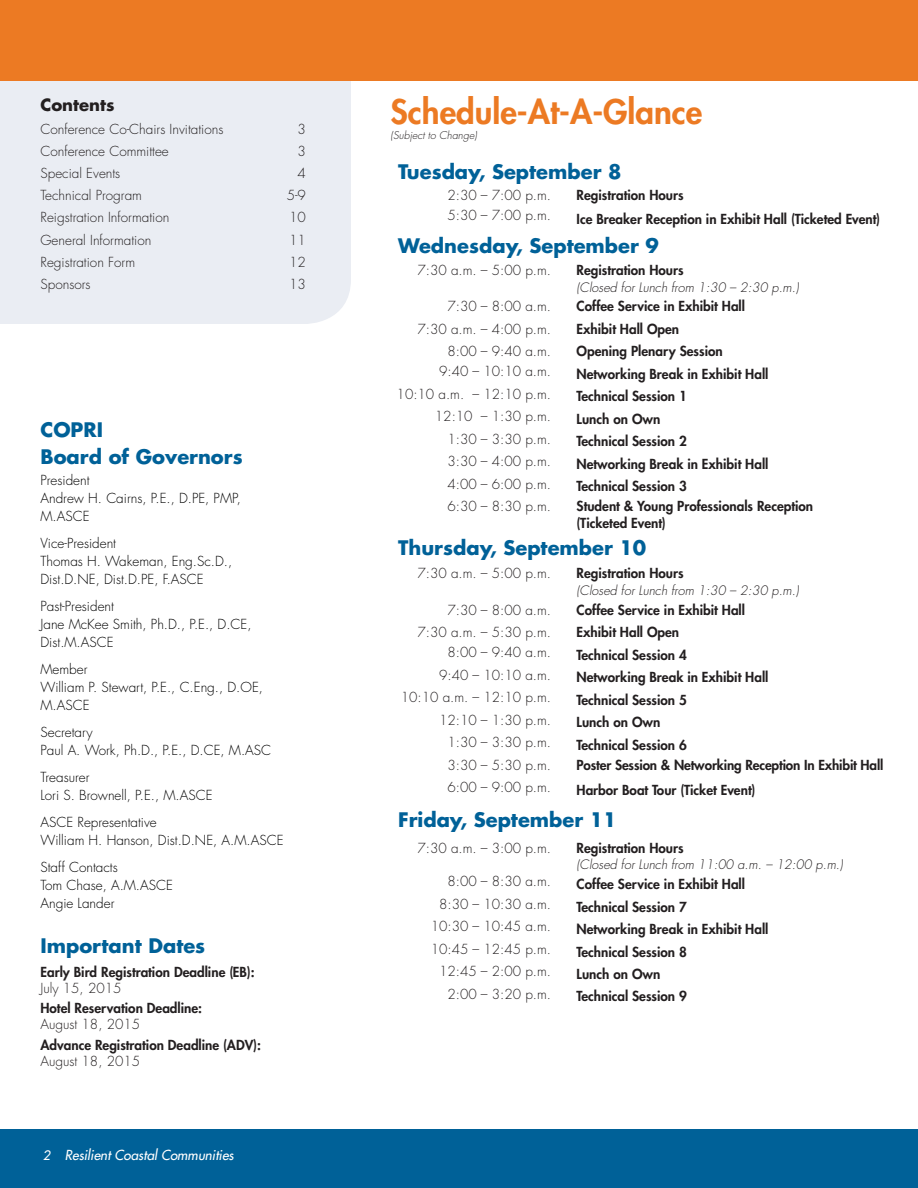
<style>
.page{position:relative;width:918px;height:1188px;background:#fff}
.page>*{position:absolute;margin:0;border:0;box-sizing:border-box;transform-origin:0 0}
.t1{font:800 33px "Futura Std";color:#ec7a23}
.t2{font:700 19.5px/27px "Futura Std";color:#006198}
.t3{font:700 16.5px "Futura Std";color:#231f20}
.t4{font:800 13.5px/16.5px "Futura Std";color:#231f20}
.t5{font:300 13.5px "Futura Std";color:#231f20}
.t6{font:300 13.5px/18px "Futura Std";color:#000}
.t7{font:italic 500 13.5px "Futura Std";color:#fff}
.t8{font:italic 300 12.75px "Futura Std";color:#231f20}
.t9{font:italic 300 10.5px "Futura Std";color:#231f20}
.s1{font-size:12.75px}
</style>
<div class="page">
<div style="left:0;top:81px;width:351px;height:243px;background:#eaedf3"></div>
<div style="left:0;top:0;width:918px;height:81px;background:#ec7a23"></div>
<div style="left:0;top:1129px;width:918px;height:59px;background:#006198"></div>
<p class="t3" style="left:40px;top:94px;width:76px">Contents</p>
<p class="t5" style="left:40px;top:121px;width:184px">Conference Co-Chairs Invitations</p>
<p class="t5" style="left:298px;top:121px;width:10px">3</p>
<p class="t5" style="left:40px;top:143px;width:130px">Conference Committee</p>
<p class="t5" style="left:298px;top:143px;width:10px">3</p>
<p class="t5" style="left:40px;top:165px;width:81px">Special Events</p>
<p class="t5" style="left:298px;top:165px;width:10px">4</p>
<p class="t5" style="left:40px;top:187px;width:103px">Technical Program</p>
<p class="t5" style="left:287px;top:187px;width:21px">5-9</p>
<p class="t5" style="left:40px;top:209px;width:130px">Reigstration Information</p>
<p class="t5" style="left:289px;top:209px;width:18px">10</p>
<p class="t5" style="left:40px;top:231px;width:112px">General Information</p>
<p class="t5" style="left:289px;top:231px;width:18px">11</p>
<p class="t5" style="left:40px;top:254px;width:96px">Registration Form</p>
<p class="t5" style="left:289px;top:254px;width:18px">12</p>
<p class="t5" style="left:40px;top:276px;width:52px">Sponsors</p>
<p class="t5" style="left:289px;top:276px;width:18px">13</p>
<h2 class="t2" style="left:40px;top:416px;width:204px">COPRI<br>Board of Governors</h2>
<p class="t6" style="left:40px;top:472px;width:202px">President<br>Andrew H. Cairns, P.E., D.PE, PMP,<br>M.ASCE</p>
<p class="t6" style="left:40px;top:535px;width:193px">Vice-President<br>Thomas H. Wakeman, Eng.Sc.D.,<br>Dist.D.NE, Dist.D.PE, F.ASCE</p>
<p class="t6" style="left:40px;top:598px;width:213px">Past-President<br>Jane McKee Smith, Ph.D., P.E., D.CE,<br>Dist.M.ASCE</p>
<p class="t6" style="left:40px;top:661px;width:224px">Member<br>William P. Stewart, P.E., C.Eng., D.OE,<br>M.ASCE</p>
<p class="t6" style="left:40px;top:724px;width:232px">Secretary<br>Paul A. Work, Ph.D., P.E., D.CE, M.ASC</p>
<p class="t6" style="left:40px;top:769px;width:174px">Treasurer<br>Lori S. Brownell, P.E., M.ASCE</p>
<p class="t6" style="left:40px;top:814px;width:245px">ASCE Representative<br>William H. Hanson, Dist.D.NE, A.M.ASCE</p>
<p class="t6" style="left:40px;top:859px;width:134px">Staff Contacts<br>Tom Chase, A.M.ASCE<br>Angie Lander</p>
<h2 class="t2" style="left:40px;top:932px;width:166px">Important Dates</h2>
<p class="t4" style="left:40px;top:963px;width:216px">Early Bird Registration Deadline (EB):</p>
<p class="t5" style="left:40px;top:980px;width:82px">July 15, 2015</p>
<p class="t4" style="left:40px;top:1000px;width:163px">Hotel Reservation Deadline:</p>
<p class="t5" style="left:40px;top:1016px;width:101px">August 18, 2015</p>
<p class="t4" style="left:40px;top:1037px;width:222px">Advance Registration Deadline (ADV):</p>
<p class="t5" style="left:40px;top:1053px;width:101px">August 18, 2015</p>
<p class="t7" style="left:43px;top:1146px;width:193px"><span class="s1">2</span> Resilient Coastal Communities</p>
<h1 class="t1" style="left:391px;top:91px;width:313px">Schedule-At-A-Glance</h1>
<p class="t9" style="left:391px;top:129px;width:88px">(Subject to Change)</p>
<h2 class="t2" style="left:398px;top:158px;width:225px">Tuesday, September 8</h2>
<p class="t5" style="left:447px;top:187px;width:105px">2:30 – 7:00 p.m.</p>
<p class="t4" style="left:577px;top:187px;width:109px">Registration Hours</p>
<p class="t5" style="left:447px;top:207px;width:105px">5:30 – 7:00 p.m.</p>
<p class="t4" style="left:577px;top:211px;width:305px">Ice Breaker Reception in Exhibit Hall (Ticketed Event)</p>
<h2 class="t2" style="left:398px;top:232px;width:262px">Wednesday, September 9</h2>
<p class="t5" style="left:418px;top:262px;width:135px">7:30 a.m. – 5:00 p.m.</p>
<p class="t4" style="left:577px;top:262px;width:109px">Registration Hours</p>
<p class="t8" style="left:577px;top:279px;width:224px">(Closed for Lunch from 1:30 – 2:30 p.m.)</p>
<p class="t5" style="left:447px;top:298px;width:105px">7:30 – 8:00 a.m.</p>
<p class="t4" style="left:577px;top:298px;width:170px">Coffee Service in Exhibit Hall</p>
<p class="t5" style="left:418px;top:321px;width:135px">7:30 a.m. – 4:00 p.m.</p>
<p class="t4" style="left:577px;top:321px;width:104px">Exhibit Hall Open</p>
<p class="t5" style="left:447px;top:343px;width:105px">8:00 – 9:40 a.m.</p>
<p class="t4" style="left:577px;top:343px;width:148px">Opening Plenary Session</p>
<p class="t5" style="left:439px;top:363px;width:113px">9:40 – 10:10 a.m.</p>
<p class="t4" style="left:577px;top:366px;width:193px">Networking Break in Exhibit Hall</p>
<p class="t5" style="left:397px;top:386px;width:156px">10:10 a.m. – 12:10 p.m.</p>
<p class="t4" style="left:577px;top:388px;width:112px">Technical Session 1</p>
<p class="t5" style="left:435px;top:408px;width:118px">12:10 – 1:30 p.m.</p>
<p class="t4" style="left:577px;top:411px;width:85px">Lunch on Own</p>
<p class="t5" style="left:447px;top:431px;width:105px">1:30 – 3:30 p.m.</p>
<p class="t4" style="left:577px;top:433px;width:112px">Technical Session 2</p>
<p class="t5" style="left:447px;top:453px;width:105px">3:30 – 4:00 p.m.</p>
<p class="t4" style="left:577px;top:456px;width:193px">Networking Break in Exhibit Hall</p>
<p class="t5" style="left:447px;top:476px;width:105px">4:00 – 6:00 p.m.</p>
<p class="t4" style="left:577px;top:478px;width:112px">Technical Session 3</p>
<p class="t5" style="left:447px;top:498px;width:105px">6:30 – 8:30 p.m.</p>
<p class="t4" style="left:577px;top:498px;width:238px">Student &amp; Young Professionals Reception (Ticketed Event)</p>
<h2 class="t2" style="left:398px;top:534px;width:250px">Thursday, September 10</h2>
<p class="t5" style="left:418px;top:565px;width:135px">7:30 a.m. – 5:00 p.m.</p>
<p class="t4" style="left:577px;top:565px;width:109px">Registration Hours</p>
<p class="t8" style="left:577px;top:583px;width:224px">(Closed for Lunch from 1:30 – 2:30 p.m.)</p>
<p class="t5" style="left:447px;top:602px;width:105px">7:30 – 8:00 a.m.</p>
<p class="t4" style="left:577px;top:602px;width:170px">Coffee Service in Exhibit Hall</p>
<p class="t5" style="left:418px;top:624px;width:135px">7:30 a.m. – 5:30 p.m.</p>
<p class="t4" style="left:577px;top:624px;width:104px">Exhibit Hall Open</p>
<p class="t5" style="left:447px;top:644px;width:105px">8:00 – 9:40 a.m.</p>
<p class="t4" style="left:577px;top:647px;width:112px">Technical Session 4</p>
<p class="t5" style="left:439px;top:667px;width:113px">9:40 – 10:10 a.m.</p>
<p class="t4" style="left:577px;top:669px;width:193px">Networking Break in Exhibit Hall</p>
<p class="t5" style="left:401px;top:689px;width:152px">10:10 a.m. – 12:10 p.m.</p>
<p class="t4" style="left:577px;top:692px;width:112px">Technical Session 5</p>
<p class="t5" style="left:439px;top:712px;width:113px">12:10 – 1:30 p.m.</p>
<p class="t4" style="left:577px;top:714px;width:85px">Lunch on Own</p>
<p class="t5" style="left:447px;top:734px;width:105px">1:30 – 3:30 p.m.</p>
<p class="t4" style="left:577px;top:737px;width:112px">Technical Session 6</p>
<p class="t5" style="left:447px;top:757px;width:105px">3:30 – 5:30 p.m.</p>
<p class="t4" style="left:577px;top:756px;width:308px">Poster Session &amp; Networking Reception In Exhibit Hall</p>
<p class="t5" style="left:447px;top:779px;width:105px">6:00 – 9:00 p.m.</p>
<p class="t4" style="left:577px;top:782px;width:180px">Harbor Boat Tour (Ticket Event)</p>
<h2 class="t2" style="left:398px;top:806px;width:220px">Friday, September 11</h2>
<p class="t5" style="left:418px;top:840px;width:135px">7:30 a.m. – 3:00 p.m.</p>
<p class="t4" style="left:577px;top:839px;width:109px">Registration Hours</p>
<p class="t8" style="left:577px;top:857px;width:268px">(Closed for Lunch from 11:00 a.m. – 12:00 p.m.)</p>
<p class="t5" style="left:447px;top:873px;width:105px">8:00 – 8:30 a.m.</p>
<p class="t4" style="left:577px;top:876px;width:170px">Coffee Service in Exhibit Hall</p>
<p class="t5" style="left:439px;top:896px;width:113px">8:30 – 10:30 a.m.</p>
<p class="t4" style="left:577px;top:898px;width:112px">Technical Session 7</p>
<p class="t5" style="left:431px;top:918px;width:122px">10:30 – 10:45 a.m.</p>
<p class="t4" style="left:577px;top:921px;width:193px">Networking Break in Exhibit Hall</p>
<p class="t5" style="left:431px;top:941px;width:122px">10:45 – 12:45 p.m.</p>
<p class="t4" style="left:577px;top:943px;width:112px">Technical Session 8</p>
<p class="t5" style="left:439px;top:963px;width:113px">12:45 – 2:00 p.m.</p>
<p class="t4" style="left:577px;top:966px;width:85px">Lunch on Own</p>
<p class="t5" style="left:447px;top:986px;width:105px">2:00 – 3:20 p.m.</p>
<p class="t4" style="left:577px;top:988px;width:112px">Technical Session 9</p>
</div>
